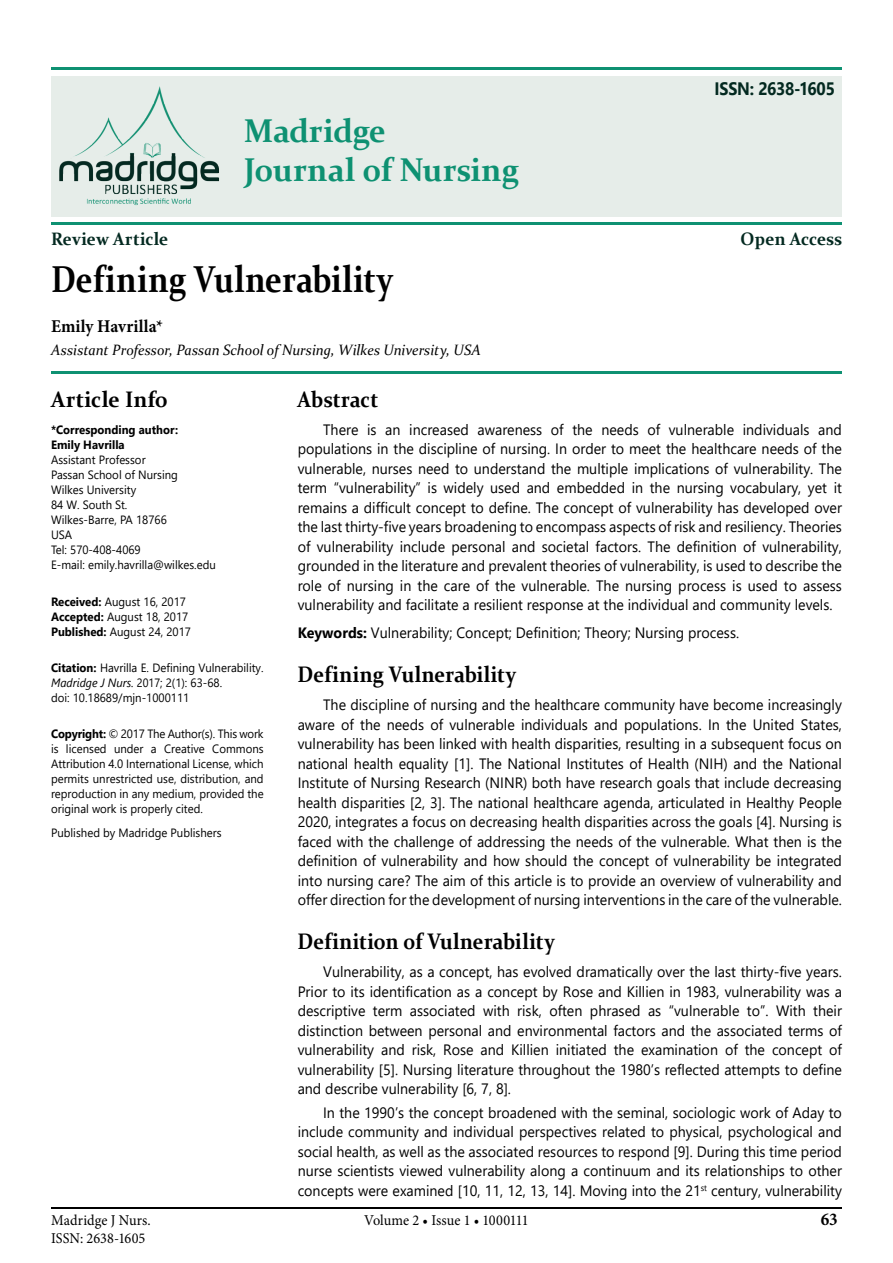
<style>
.page{position:relative;width:893px;height:1263px;background:#fff}
.page>*{position:absolute;margin:0;border:0;box-sizing:border-box;transform-origin:0 0}
.t1{font:700 37.5px "Constantia";letter-spacing:.005em;color:#000;scale:.85 1}
.t2{font:700 33px/39px "Constantia";color:#0e9172;scale:.95 1}
.t3{font:700 22.5px "Constantia";letter-spacing:.005em;color:#000;scale:.9 1}
.t4{font:700 22.5px "Constantia";letter-spacing:.005em;color:#000;scale:.95 1}
.t5{font:700 18px "Constantia";color:#032920;scale:.95 1}
.t6{font:700 18px "Minion Pro";letter-spacing:.005em;color:#000;scale:.95 1}
.t7{font:700 18px "Segoe UI";letter-spacing:-.015em;color:#032920;scale:.9 1}
.t8{font:15px/19.5px "Segoe UI";color:#000;text-align:justify;scale:.95 1}
.t9{font:italic 15px "Constantia";letter-spacing:.005em;color:#000;scale:.95 1}
.t10{font:15px "Minion Pro";color:#000;scale:.95 1}
.t11{font:12px/15px "Segoe UI";color:#000;scale:.95 1}
.t12{font:700 12px/15px "Segoe UI";color:#000;scale:.95 1}
.s1{font-weight:700}
.s2{font-style:italic}
</style>
<div class="page">
<hr style="left:51px;top:1208px;width:791px;height:1px;background:#000">
<div style="left:51px;top:76px;width:791px;height:140px;background:#e6ede9"></div>
<hr style="left:51px;top:223px;width:791px;height:2px;background:#0e9172">
<hr style="left:51px;top:371px;width:791px;height:3px;background:#0e9172">
<hr style="left:51px;top:68px;width:791px;height:2px;background:#0e9172">
<img style="left:59px;top:86px;width:160px;height:120px">
<h2 class="t2" style="left:244px;top:109px;width:291px">Madridge<br>Journal of Nursing</h2>
<p class="t7" style="left:714px;top:71px;width:136px">ISSN: 2638-1605</p>
<p class="t5" style="left:51px;top:226px;width:125px">Review Article</p>
<p class="t5" style="left:741px;top:226px;width:108px">Open Access</p>
<h1 class="t1" style="left:51px;top:253px;width:404px">Defining Vulnerability</h1>
<p class="t6" style="left:51px;top:314px;width:120px">Emily Havrilla*</p>
<p class="t9" style="left:51px;top:339px;width:454px">Assistant Professor, Passan School of Nursing, Wilkes University, USA</p>
<h3 class="t4" style="left:51px;top:383px;width:125px">Article Info</h3>
<p class="t12" style="left:51px;top:422px;width:135px">*Corresponding author:<br>Emily Havrilla</p>
<p class="t11" style="left:51px;top:451px;width:175px">Assistant Professor<br>Passan School of Nursing<br>Wilkes University<br>84 W. South St.<br>Wilkes-Barre, PA 18766<br>USA<br>Tel: 570-408-4069<br>E-mail: emily.havrilla@wilkes.edu</p>
<p class="t11" style="left:51px;top:593px;width:149px"><span class="s1">Received:</span> August 16, 2017<br><span class="s1">Accepted:</span> August 18, 2017<br><span class="s1">Published:</span> August 24, 2017</p>
<p class="t11" style="left:51px;top:659px;width:225px"><span class="s1">Citation:</span> Havrilla E. Defining Vulnerability.<br><span class="s2">Madridge J Nurs.</span> 2017; 2(1): 63-68.<br>doi: 10.18689/mjn-1000111</p>
<p class="t11" style="left:51px;top:725px;width:225px;text-align:justify"><span class="s1">Copyright:</span> © 2017 The Author(s). This work is licensed under a Creative Commons Attribution 4.0 International License, which permits unrestricted use, distribution, and reproduction in any medium, provided the original work is properly cited.</p>
<p class="t11" style="left:51px;top:824px;width:181px">Published by Madridge Publishers</p>
<h3 class="t3" style="left:298px;top:383px;width:91px">Abstract</h3>
<p class="t8" style="left:298px;top:418px;width:574px;text-indent:26px">There is an increased awareness of the needs of vulnerable individuals and populations in the discipline of nursing. In order to meet the healthcare needs of the vulnerable, nurses need to understand the multiple implications of vulnerability. The term “vulnerability” is widely used and embedded in the nursing vocabulary, yet it remains a difficult concept to define. The concept of vulnerability has developed over the last thirty-five years broadening to encompass aspects of risk and resiliency. Theories of vulnerability include personal and societal factors. The definition of vulnerability, grounded in the literature and prevalent theories of vulnerability, is used to describe the role of nursing in the care of the vulnerable. The nursing process is used to assess vulnerability and facilitate a resilient response at the individual and community levels.</p>
<p class="t8" style="left:298px;top:622px;width:466px"><span class="s1">Keywords:</span> Vulnerability; Concept; Definition; Theory; Nursing process.</p>
<h3 class="t3" style="left:298px;top:659px;width:244px">Defining Vulnerability</h3>
<p class="t8" style="left:298px;top:694px;width:574px;text-indent:26px">The discipline of nursing and the healthcare community have become increasingly aware of the needs of vulnerable individuals and populations. In the United States, vulnerability has been linked with health disparities, resulting in a subsequent focus on national health equality [1]. The National Institutes of Health (NIH) and the National Institute of Nursing Research (NINR) both have research goals that include decreasing health disparities [2, 3]. The national healthcare agenda, articulated in Healthy People 2020, integrates a focus on decreasing health disparities across the goals [4]. Nursing is faced with the challenge of addressing the needs of the vulnerable. What then is the definition of vulnerability and how should the concept of vulnerability be integrated into nursing care? The aim of this article is to provide an overview of vulnerability and offer direction for the development of nursing interventions in the care of the vulnerable.</p>
<h3 class="t3" style="left:298px;top:926px;width:287px">Definition of Vulnerability</h3>
<p class="t8" style="left:298px;top:961px;width:574px;text-indent:26px">Vulnerability, as a concept, has evolved dramatically over the last thirty-five years.<br>Prior to its identification as a concept by Rose and Killien in 1983, vulnerability was a descriptive term associated with risk, often phrased as “vulnerable to”. With their distinction between personal and environmental factors and the associated terms of vulnerability and risk, Rose and Killien initiated the examination of the concept of vulnerability [5]. Nursing literature throughout the 1980’s reflected attempts to define and describe vulnerability [6, 7, 8].</p>
<p class="t8" style="left:298px;top:1101px;width:574px;text-indent:26px">In the 1990’s the concept broadened with the seminal, sociologic work of Aday to include community and individual perspectives related to physical, psychological and social health, as well as the associated resources to respond [9]. During this time period nurse scientists viewed vulnerability along a continuum and its relationships to other concepts were examined [10, 11, 12, 13, 14]. Moving into the 21<sup>st</sup> century, vulnerability</p>
<p class="t10" style="left:51px;top:1210px;width:107px">Madridge J Nurs.</p>
<p class="t10" style="left:364px;top:1210px;width:175px">Volume 2 • Issue 1 • 1000111</p>
<p class="t6" style="left:821px;top:1206px;width:19px">63</p>
<p class="t10" style="left:51px;top:1228px;width:101px">ISSN: 2638-1605</p>
</div>
